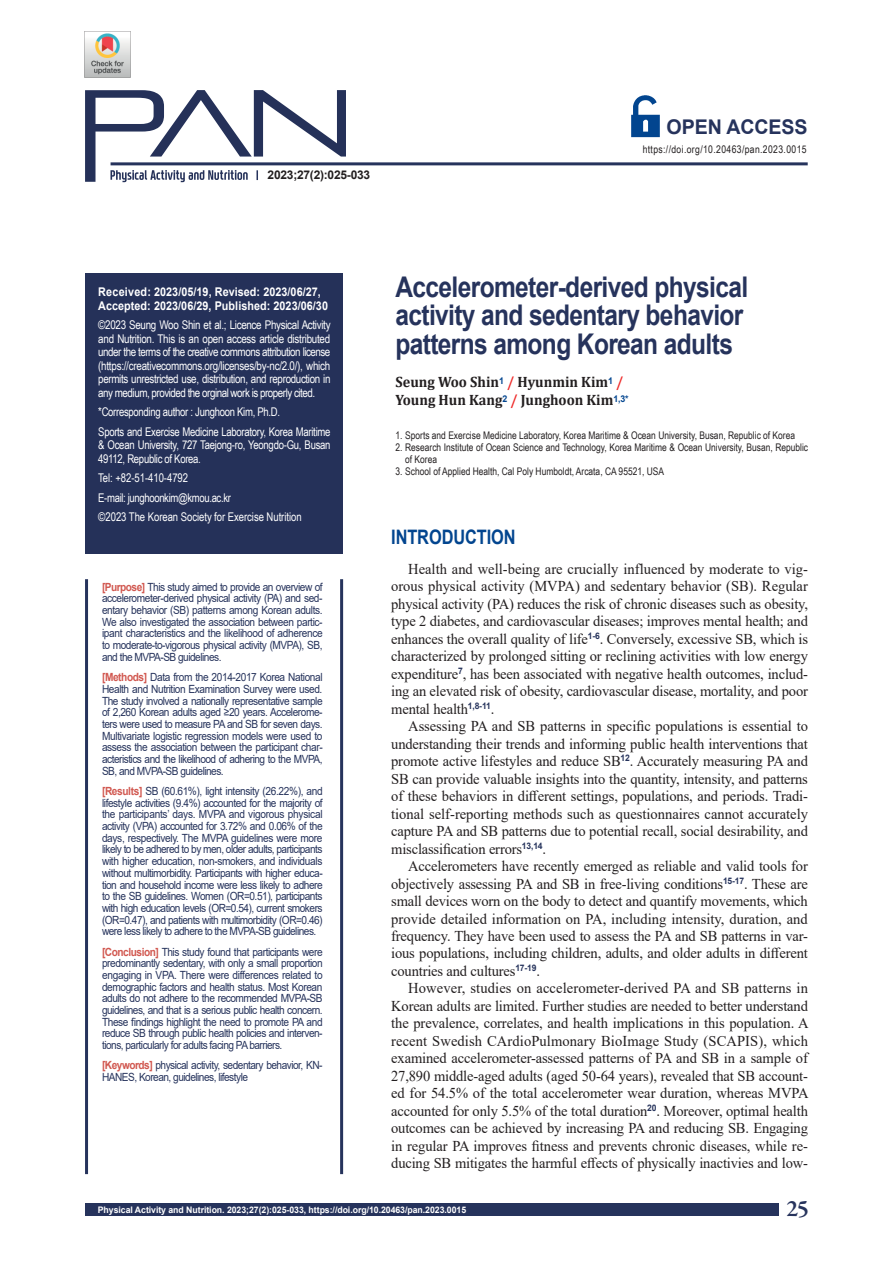
<style>
.page{position:relative;width:893px;height:1263px;background:#fff}
.page>*{position:absolute;margin:0;border:0;box-sizing:border-box;transform-origin:0 0}
.t1{font:700 28.5px/28.5px "Arial";letter-spacing:-.025em;color:#26335c;scale:.86 1}
.t2{font:600 24px "Garamond Premr Pro";color:#26335c}
.t3{font:700 20.25px "Arial";letter-spacing:-.005em;color:#26335c}
.t4{font:700 19.95px "Arial";letter-spacing:-.005em;color:#02458f;scale:.82 1}
.t5{font:700 19.5px "Arial";color:#26335c}
.t6{font:15px/17.4px "Times New Roman";letter-spacing:-.01em;color:#231f20;text-align:justify}
.t7{font:700 15px/18px "Cambria";color:#231f20;scale:.95 1}
.t8{font:12px/13.5px "Arial Narrow";letter-spacing:-.025em;color:#fff}
.t9{font:12px/19.5px "Arial Narrow";letter-spacing:-.005em;color:#fff}
.t10{font:700 12px/13.5px "Arial";letter-spacing:.005em;color:#fff;scale:.9 1}
.t11{font:700 12px "Arial";letter-spacing:-.02em;color:#231f20}
.t12{font:11.25px/11.7px "Arial";letter-spacing:-.05em;color:#26335c;text-align:justify;scale:.9 1}
.t13{font:10.5px/12px "Arial Narrow";color:#231f20}
.t14{font:10.5px "Arial Narrow";letter-spacing:.035em;color:#231f20}
.t15{font:700 9px "Arial";letter-spacing:-.005em;color:#fff}
.s1{font-weight:700;color:#d15850}
.s2{color:#ee2928}
</style>
<div class="page">
<div style="left:85px;top:1203px;width:693px;height:13px;background:#26335c"></div>
<img style="left:631px;top:95px;width:29px;height:43px">
<hr style="left:111px;top:162px;width:697px;height:3px;background:#26335c">
<svg style="left:85px;top:90px;width:261px;height:92px"></svg>
<div style="left:85px;top:273px;width:258px;height:281px;background:#253159"></div>
<hr style="left:85px;top:579px;width:3px;height:595px;background:#26335c">
<hr style="left:340px;top:579px;width:3px;height:595px;background:#26335c">
<img style="left:84px;top:31px;width:47px;height:47px">
<p class="t11" style="left:268px;top:167px;width:104px">2023;27(2):025-033</p>
<h3 class="t3" style="left:666px;top:112px;width:143px">OPEN ACCESS</h3>
<p class="t14" style="left:643px;top:141px;width:165px">https://doi.org/10.20463/pan.2023.0015</p>
<p class="t10" style="left:98px;top:286px;width:257px">Received: 2023/05/19, Revised: 2023/06/27,<br>Accepted: 2023/06/29, Published: 2023/06/30</p>
<p class="t8" style="left:98px;top:318px;width:234px;text-align:justify">©2023 Seung Woo Shin et al.; Licence Physical Activity and Nutrition. This is an open access article distributed under the terms of the creative commons attribution license (https://creativecommons.org/licenses/by-nc/2.0/), which permits unrestricted use, distribution, and reproduction in any medium, provided the orginal work is properly cited.</p>
<p class="t8" style="left:98px;top:402px;width:234px;line-height:19.5px">*Corresponding author : Junghoon Kim, Ph.D.<br>Sports and Exercise Medicine Laboratory, Korea Maritime</p>
<p class="t8" style="left:98px;top:438px;width:234px">&amp; Ocean University, 727 Taejong-ro, Yeongdo-Gu, Busan<br>49112, Republic of Korea.</p>
<p class="t9" style="left:98px;top:468px;width:205px">Tel: +82-51-410-4792<br>E-mail: junghoonkim@kmou.ac.kr<br>©2023 The Korean Society for Exercise Nutrition</p>
<p class="t12" style="left:102px;top:581px;width:247px"><span class="s1">[Purpose]</span> This study aimed to provide an overview of accelerometer-derived physical activity (PA) and sed&shy;entary behavior (SB) patterns among Korean adults.<br>We also investigated the association between partic&shy;ipant characteristics and the likelihood of adherence to moderate-to-vigorous physical activity (MVPA), SB, and the MVPA-SB guidelines.</p>
<p class="t12" style="left:102px;top:671px;width:247px"><span class="s1">[Methods]</span> Data from the 2014-2017 Korea National Health and Nutrition Examination Survey were used.<br>The study involved a nationally representative sample of 2,260 Korean adults aged ≥20 years. Accelerome&shy;ters were used to measure PA and SB for seven days.<br>Multivariate logistic regression models were used to assess the association between the participant char&shy;acteristics and the likelihood of adhering to the MVPA, SB, and MVPA-SB guidelines.</p>
<p class="t12" style="left:102px;top:785px;width:247px"><span class="s1">[Results]</span> SB (60.61%), light intensity (26.22%), and lifestyle activities (9.4%) accounted for the majority of the participants’ days. MVPA and vigorous physical activity (VPA) accounted for 3.72% and 0.06% of the days, respectively. The MVPA guidelines were more likely to be adhered to by men, older adults, participants with higher education, non-smokers, and individuals without multimorbidity. Participants with higher educa&shy;tion and household income were less likely to adhere to the SB guidelines. Women (OR=0.51), participants with high education levels (OR=0.54), current smokers (OR=0.47), and patients with multimorbidity (OR=0.46) were less likely to adhere to the MVPA-SB guidelines.</p>
<p class="t12" style="left:102px;top:946px;width:247px"><span class="s1">[Conclusion]</span> This study found that participants were predominantly sedentary, with only a small proportion engaging in VPA. There were differences related to demographic factors and health status. Most Korean adults do not adhere to the recommended MVPA-SB guidelines, and that is a serious public health concern.<br>These findings highlight the need to promote PA and reduce SB through public health policies and interven&shy;tions, particularly for adults facing PA barriers.</p>
<p class="t12" style="left:102px;top:1059px;width:247px"><span class="s1">[Keywords]</span> physical activity, sedentary behavior, KN-<br>HANES, Korean, guidelines, lifestyle</p>
<h1 class="t1" style="left:395px;top:273px;width:412px">Accelerometer-derived physical activity and sedentary behavior patterns among Korean adults</h1>
<p class="t7" style="left:395px;top:373px;width:247px">Seung Woo Shin<sup>1</sup> <span class="s2">/</span> Hyunmin Kim<sup>1</sup> <span class="s2">/<br></span>Young Hun Kang<sup>2</sup> <span class="s2">/</span> Junghoon Kim<sup>1,3*</sup></p>
<p class="t13" style="left:395px;top:429px;width:401px">1. Sports and Exercise Medicine Laboratory, Korea Maritime &amp; Ocean University, Busan, Republic of Korea</p>
<p class="t13" style="left:405px;top:441px;width:404px;text-indent:-10px">2. Research Institute of Ocean Science and Technology, Korea Maritime &amp; Ocean University, Busan, Republic of Korea</p>
<p class="t13" style="left:395px;top:465px;width:270px">3. School of Applied Health, Cal Poly Humboldt, Arcata, CA 95521, USA</p>
<h3 class="t4" style="left:391px;top:523px;width:153px">INTRODUCTION</h3>
<p class="t6" style="left:391px;top:560px;width:418px;text-indent:17px">Health and well-being are crucially influenced by moderate to vig&shy;orous physical activity (MVPA) and sedentary behavior (SB). Regular physical activity (PA) reduces the risk of chronic diseases such as obesity, type 2 diabetes, and cardiovascular diseases; improves mental health; and enhances the overall quality of life<sup>1-6</sup>. Conversely, excessive SB, which is characterized by prolonged sitting or reclining activities with low energy expenditure<sup>7</sup>, has been associated with negative health outcomes, includ&shy;ing an elevated risk of obesity, cardiovascular disease, mortality, and poor mental health<sup>1,8-11</sup>.</p>
<p class="t6" style="left:391px;top:717px;width:418px;text-indent:17px">Assessing PA and SB patterns in specific populations is essential to understanding their trends and informing public health interventions that promote active lifestyles and reduce SB<sup>12</sup>. Accurately measuring PA and SB can provide valuable insights into the quantity, intensity, and patterns of these behaviors in different settings, populations, and periods. Tradi&shy;tional self-reporting methods such as questionnaires cannot accurately capture PA and SB patterns due to potential recall, social desirability, and misclassification errors<sup>13,14</sup>.</p>
<p class="t6" style="left:391px;top:857px;width:418px;text-indent:17px">Accelerometers have recently emerged as reliable and valid tools for objectively assessing PA and SB in free-living conditions<sup>15-17</sup>. These are small devices worn on the body to detect and quantify movements, which provide detailed information on PA, including intensity, duration, and frequency. They have been used to assess the PA and SB patterns in var&shy;ious populations, including children, adults, and older adults in different countries and cultures<sup>17-19</sup>.</p>
<p class="t6" style="left:391px;top:979px;width:419px;text-indent:17px">However, studies on accelerometer-derived PA and SB patterns in Korean adults are limited. Further studies are needed to better understand the prevalence, correlates, and health implications in this population. A recent Swedish CArdioPulmonary BioImage Study (SCAPIS), which examined accelerometer-assessed patterns of PA and SB in a sample of 27,890 middle-aged adults (aged 50-64 years), revealed that SB account&shy;ed for 54.5% of the total accelerometer wear duration, whereas MVPA accounted for only 5.5% of the total duration<sup>20</sup>. Moreover, optimal health outcomes can be achieved by increasing PA and reducing SB. Engaging in regular PA improves fitness and prevents chronic diseases, while re&shy;ducing SB mitigates the harmful effects of physically inactivies and low-</p>
<p class="t15" style="left:98px;top:1203px;width:370px">Physical Activity and Nutrition. 2023;27(2):025-033, https://doi.org/10.20463/pan.2023.0015</p>
<h3 class="t5" style="left:788px;top:1192px;width:22px">25</h3>
<h2 class="t2" style="left:786px;top:1194px;width:24px">25</h2>
</div>
